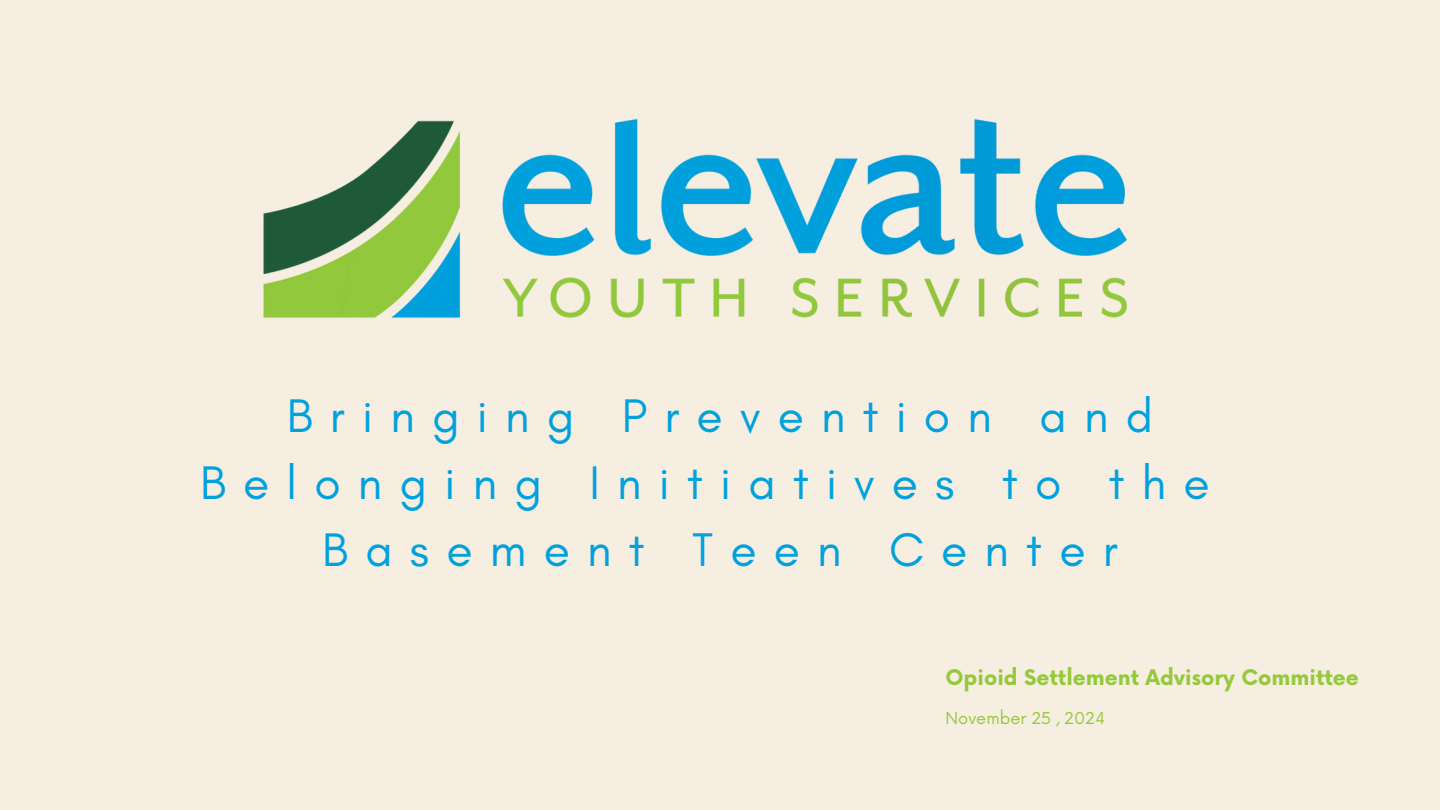
<style>
.page{position:relative;width:1440px;height:810px;background:#f6eee1}
.page>*{position:absolute;margin:0;border:0;box-sizing:border-box;transform-origin:0 0}
.t1{font:48px "Glacial Indifference";letter-spacing:.36em;color:#00a1dd}
.t2{font:700 21px "Now";color:#95c93c}
.t3{font:16px "Now";color:#95c93c}
</style>
<div class="page">
<img style="left:263px;top:118px;width:864px;height:200px">
<p class="t1" style="left:287px;top:387px;width:868px">Bringing Prevention and</p>
<p class="t1" style="left:200px;top:454px;width:1011px">Belonging Initiatives to the</p>
<p class="t1" style="left:322px;top:520px;width:797px">Basement Teen Center</p>
<h2 class="t2" style="left:945px;top:666px;width:415px">Opioid Settlement Advisory Committee</h2>
<h1 class="t3" style="left:945px;top:709px;width:161px">November 25 , 2024</h1>
</div>
